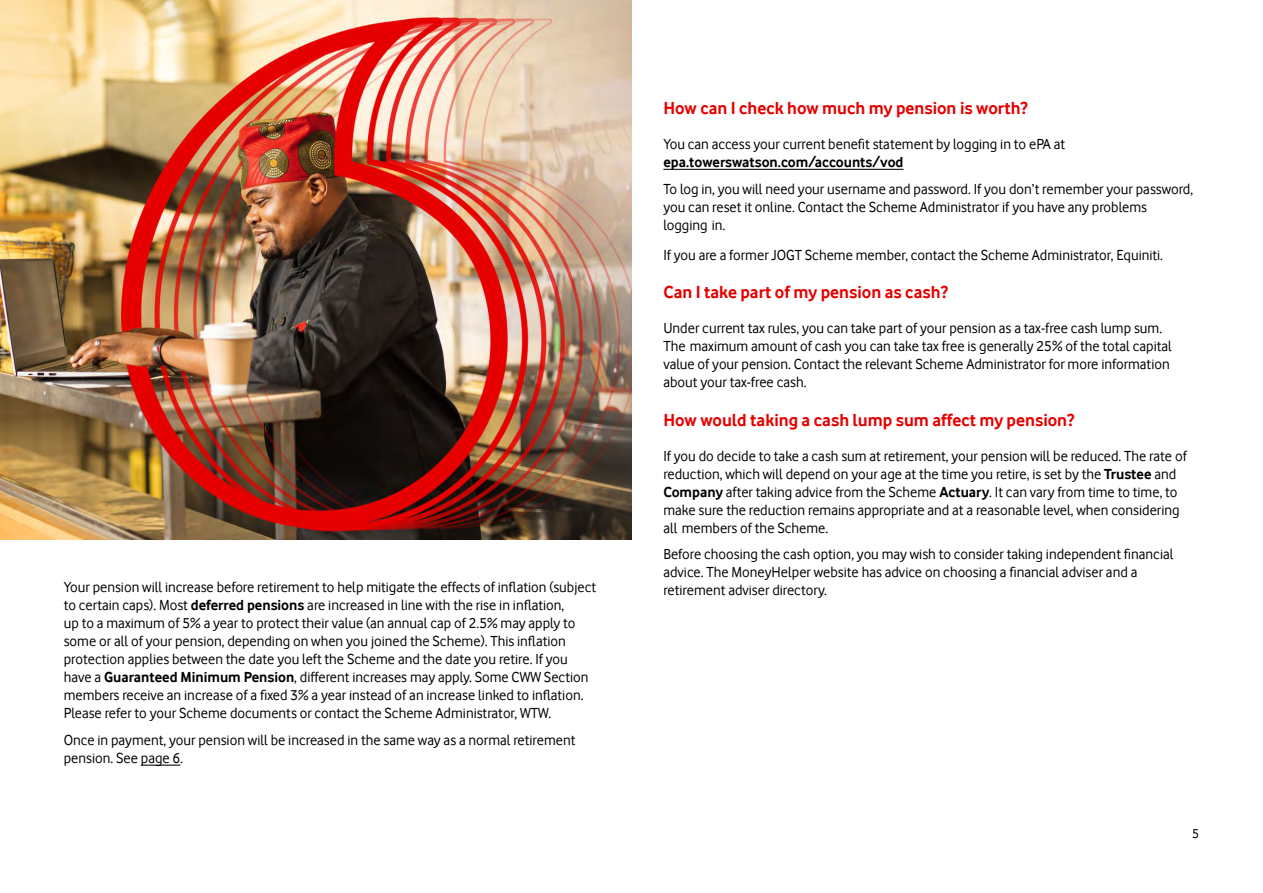
<style>
.page{position:relative;width:1263px;height:893px;background:#fff}
.page>*{position:absolute;margin:0;border:0;box-sizing:border-box;transform-origin:0 0}
.t1{font:700 18px "Vodafone Rg";color:#e60000}
.t2{font:15px/18px "Vodafone Rg";color:#000}
.t3{font:700 15px "Vodafone Rg";color:#000}
.t4{font:13.5px "Vodafone Rg";color:#000}
.s1{font-weight:700}
</style>
<div class="page">
<img style="left:0;top:0;width:631px;height:540px">
<hr style="left:663px;top:169px;width:240px;height:1px;background:#000">
<hr style="left:141px;top:765px;width:39px;height:1px;background:#000">
<p class="t1" style="left:663px;top:98px;width:366px">How can I check how much my pension is worth?</p>
<p class="t2" style="left:663px;top:135px;width:403px">You can access your current benefit statement by logging in to ePA at</p>
<p class="t3" style="left:663px;top:153px;width:242px">epa.towerswatson.com/accounts/vod</p>
<p class="t2" style="left:663px;top:179px;width:531px">To log in, you will need your username and password. If you don’t remember your password, you can reset it online. Contact the Scheme Administrator if you have any problems logging in.</p>
<p class="t2" style="left:663px;top:246px;width:501px">If you are a former JOGT Scheme member, contact the Scheme Administrator, Equiniti.</p>
<p class="t1" style="left:663px;top:282px;width:286px">Can I take part of my pension as cash?</p>
<p class="t2" style="left:663px;top:319px;width:510px">Under current tax rules, you can take part of your pension as a tax-free cash lump sum.<br>The maximum amount of cash you can take tax free is generally 25% of the total capital value of your pension. Contact the relevant Scheme Administrator for more information about your tax-free cash.</p>
<p class="t1" style="left:663px;top:409px;width:413px">How would taking a cash lump sum affect my pension?</p>
<p class="t2" style="left:663px;top:447px;width:525px">If you do decide to take a cash sum at retirement, your pension will be reduced. The rate of reduction, which will depend on your age at the time you retire, is set by the <span class="s1">Trustee</span> and <span class="s1">Company</span> after taking advice from the Scheme <span class="s1">Actuary</span>. It can vary from time to time, to make sure the reduction remains appropriate and at a reasonable level, when considering all members of the Scheme.</p>
<p class="t2" style="left:663px;top:545px;width:512px">Before choosing the cash option, you may wish to consider taking independent financial advice. The MoneyHelper website has advice on choosing a financial adviser and a</p>
<p class="t2" style="left:64px;top:578px;width:534px">Your pension will increase before retirement to help mitigate the effects of inflation (subject</p>
<p class="t2" style="left:663px;top:581px;width:165px">retirement adviser directory.</p>
<p class="t2" style="left:64px;top:596px;width:526px">to certain caps). Most <span class="s1">deferred pensions</span> are increased in line with the rise in inflation,<br>up to a maximum of 5% a year to protect their value (an annual cap of 2.5% may apply to some or all of your pension, depending on when you joined the Scheme). This inflation protection applies between the date you left the Scheme and the date you retire. If you have a <span class="s1">Guaranteed Minimum Pension</span>, different increases may apply. Some CWW Section members receive an increase of a fixed 3% a year instead of an increase linked to inflation.<br>Please refer to your Scheme documents or contact the Scheme Administrator, WTW.</p>
<p class="t2" style="left:64px;top:731px;width:513px">Once in payment, your pension will be increased in the same way as a normal retirement pension. See page 6.</p>
<p class="t4" style="left:1192px;top:826px;width:8px">5</p>
</div>
